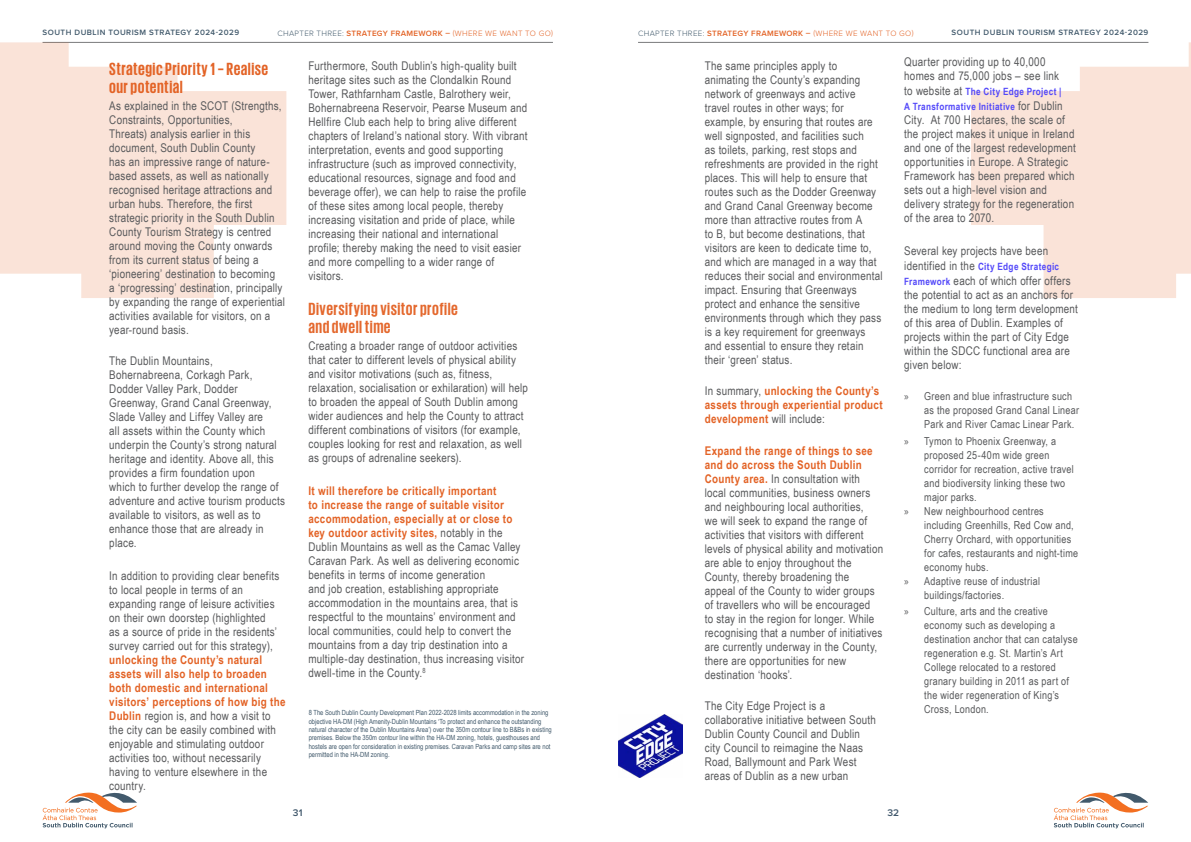
<style>
.page{position:relative;width:1191px;height:842px;background:#fff}
.page>*{position:absolute;margin:0;border:0;box-sizing:border-box;transform-origin:0 0}
.t1{font:700 18px/18px "KPMG";letter-spacing:.025em;color:#e36326}
.t2{font:700 18px/18px "KPMG";letter-spacing:.025em;color:#e4682d}
.t3{font:12px/14px "Arial Narrow";letter-spacing:.02em;color:#58595b}
.t4{font:700 12px/14px "Arial Narrow";letter-spacing:.025em;color:#e36326}
.t5{font:11px/14px "Arial Narrow";letter-spacing:.025em;color:#58595b}
.t6{font:700 10px/15px "Arial Narrow";letter-spacing:.035em;color:#5449f9}
.t7{font:600 10px "Proxima Nova";color:#41586c}
.t8{font:600 8px "Proxima Nova";letter-spacing:.04em;color:#e36326}
.t9{font:600 8px "Proxima Nova";letter-spacing:.06em;color:#425a6c}
.t10{font:7.1px/8.5px "Arial Narrow";color:#425a6c}
.s1{font-weight:300;color:#425a6c}
.s2{font-weight:300}
.s3{font-weight:400;color:#58595b}
.s4{font-weight:700;color:#e36326}
.s5{font-weight:400;font-size:12px;color:#58595b}
.s6{font-weight:700;font-size:10px;color:#5449f9}
.s7{font-family:"Myriad Pro"}
</style>
<div class="page">
<hr style="left:638px;top:42px;width:510px;height:1px;background:#58595b">
<hr style="left:43px;top:42px;width:510px;height:1px;background:#58595b">
<svg style="left:43px;top:792px;width:94px;height:36px"></svg>
<svg style="left:1053px;top:792px;width:95px;height:36px"></svg>
<svg style="left:0;top:42px;width:286px;height:256px;fill:#fae3d8"></svg>
<svg style="left:971px;top:42px;width:220px;height:256px;fill:#fae3d8"></svg>
<img style="left:618px;top:714px;width:64px;height:64px">
<p class="t9" style="left:43px;top:27px;width:198px">SOUTH DUBLIN TOURISM STRATEGY 2024-2029</p>
<p class="t8" style="left:277px;top:27px;width:277px"><span class="s1">CHAPTER THREE:</span> STRATEGY FRAMEWORK – <span class="s2">(WHERE WE WANT TO GO)</span></p>
<p class="t8" style="left:638px;top:27px;width:277px"><span class="s1">CHAPTER THREE:</span> STRATEGY FRAMEWORK – <span class="s2">(WHERE WE WANT TO GO)</span></p>
<p class="t9" style="left:951px;top:27px;width:198px">SOUTH DUBLIN TOURISM STRATEGY 2024-2029</p>
<p class="t3" style="left:705px;top:58px;width:179px">The same principles apply to animating the County’s expanding network of greenways and active travel routes in other ways; for example, by ensuring that routes are well signposted, and facilities such<br>as toilets, parking, rest stops and refreshments are provided in the right places. This will help to ensure that routes such as the Dodder Greenway and Grand Canal Greenway become more than attractive routes from A<br>to B, but become destinations, that visitors are keen to dedicate time to, and which are managed in a way that reduces their social and environmental impact. Ensuring that Greenways protect and enhance the sensitive environments through which they pass is a key requirement for greenways and essential to ensure they retain their ‘green’ status.</p>
<p class="t4" style="left:705px;top:383px;width:179px"><span class="s3">In summary,</span> unlocking the County’s assets through experiential product development <span class="s3">will include:</span></p>
<p class="t3" style="left:705px;top:443px;width:180px"><span class="s4">Expand the range of things to see and do across the South Dublin County area.</span> In consultation with local communities, business owners and neighbouring local authorities,<br>we will seek to expand the range of activities that visitors with different levels of physical ability and motivation are able to enjoy throughout the County, thereby broadening the<br>appeal of the County to wider groups of travellers who will be encouraged<br>to stay in the region for longer. While recognising that a number of initiatives are currently underway in the County, there are opportunities for new destination ‘hooks’.</p>
<p class="t3" style="left:705px;top:698px;width:173px">The City Edge Project is a collaborative initiative between South<br>Dublin County Council and Dublin city Council to reimagine the Naas<br>Road, Ballymount and Park West areas of Dublin as a new urban</p>
<p class="t3" style="left:904px;top:55px;width:156px">Quarter providing up to 40,000 homes and 75,000 jobs – see link</p>
<p class="t6" style="left:904px;top:84px;width:160px"><span class="s5">to website at</span> The City Edge Project |<br>A Transformative Initiative <span class="s5">for Dublin</span></p>
<p class="t3" style="left:904px;top:113px;width:173px">City. At 700 Hectares, the scale of the project makes it unique in Ireland and one of the largest redevelopment opportunities in Europe. A Strategic Framework has been prepared which sets out a high-level vision and delivery strategy for the regeneration of the area to 2070.</p>
<p class="t3" style="left:904px;top:243px;width:145px">Several key projects have been</p>
<p class="t6" style="left:904px;top:258px;width:156px"><span class="s5">identified in the</span> City Edge Strategic</p>
<p class="t3" style="left:904px;top:273px;width:175px"><span class="s6">Framework</span> each of which offer offers the potential to act as an anchors for the medium to long term development of this area of Dublin. Examples of projects within the part of City Edge within the SDCC functional area are given below:</p>
<p class="t5" style="left:924px;top:389px;width:156px;text-indent:-20px"><span class="s7">»</span> Green and blue infrastructure such as the proposed Grand Canal Linear<br>Park and River Camac Linear Park.</p>
<p class="t5" style="left:904px;top:434px;width:153px"><span class="s7">»</span> Tymon to Phoenix Greenway, a</p>
<p class="t5" style="left:924px;top:448px;width:127px">proposed 25-40m wide green</p>
<p class="t5" style="left:924px;top:462px;width:151px">corridor for recreation, active travel</p>
<p class="t5" style="left:924px;top:476px;width:143px">and biodiversity linking these two</p>
<p class="t5" style="left:924px;top:490px;width:54px">major parks.</p>
<p class="t5" style="left:904px;top:504px;width:141px"><span class="s7">»</span> New neighbourhood centres</p>
<p class="t5" style="left:924px;top:518px;width:151px">including Greenhills, Red Cow and,</p>
<p class="t5" style="left:924px;top:532px;width:149px">Cherry Orchard, with opportunities</p>
<p class="t5" style="left:924px;top:546px;width:155px">for cafes, restaurants and night-time</p>
<p class="t5" style="left:924px;top:560px;width:66px">economy hubs.</p>
<p class="t5" style="left:904px;top:574px;width:137px"><span class="s7">»</span> Adaptive reuse of industrial</p>
<p class="t5" style="left:924px;top:588px;width:81px">buildings/factories.</p>
<p class="t5" style="left:924px;top:604px;width:155px;text-indent:-20px"><span class="s7">»</span> Culture, arts and the creative economy such as developing a destination anchor that can catalyse regeneration e.g. St. Martin’s Art<br>College relocated to a restored granary building in 2011 as part of the wider regeneration of King’s<br>Cross, London.</p>
<p class="t3" style="left:308px;top:58px;width:220px">Furthermore, South Dublin’s high-quality built heritage sites such as the Clondalkin Round Tower, Rathfarnham Castle, Balrothery weir, Bohernabreena Reservoir, Pearse Museum and Hellfire Club each help to bring alive different chapters of Ireland’s national story. With vibrant interpretation, events and good supporting infrastructure (such as improved connectivity, educational resources, signage and food and beverage offer), we can help to raise the profile of these sites among local people, thereby increasing visitation and pride of place, while increasing their national and international profile; thereby making the need to visit easier and more compelling to a wider range of visitors.</p>
<h1 class="t2" style="left:308px;top:299px;width:151px">Diversifying visitor profile and dwell time</h1>
<p class="t3" style="left:308px;top:338px;width:221px">Creating a broader range of outdoor activities that cater to different levels of physical ability and visitor motivations (such as, fitness, relaxation, socialisation or exhilaration) will help to broaden the appeal of South Dublin among wider audiences and help the County to attract different combinations of visitors (for example, couples looking for rest and relaxation, as well as groups of adrenaline seekers).</p>
<p class="t3" style="left:308px;top:483px;width:217px"><span class="s4">It will therefore be critically important<br>to increase the range of suitable visitor accommodation, especially at or close to key outdoor activity sites,</span> notably in the Dublin Mountains as well as the Camac Valley Caravan Park. As well as delivering economic benefits in terms of income generation<br>and job creation, establishing appropriate accommodation in the mountains area, that is respectful to the mountains’ environment and local communities, could help to convert the mountains from a day trip destination into a multiple-day destination, thus increasing visitor dwell-time in the County.<sup>8</sup></p>
<p class="t10" style="left:309px;top:708px;width:244px">8 The South Dublin County Development Plan 2022-2028 limits accommodation in the zoning objective HA-DM (High Amenity-Dublin Mountains ‘To protect and enhance the outstanding natural character of the Dublin Mountains Area’) over the 350m contour line to B&amp;Bs in existing premises. Below the 350m contour line within the HA-DM zoning, hotels, guesthouses and hostels are open for consideration in existing premises. Caravan Parks and camp sites are not permitted in the HA-DM zoning.</p>
<h1 class="t1" style="left:109px;top:59px;width:160px">Strategic Priority 1 – Realise our potential</h1>
<p class="t3" style="left:109px;top:98px;width:177px">As explained in the SCOT (Strengths, Constraints, Opportunities,<br>Threats) analysis earlier in this document, South Dublin County<br>has an impressive range of nature&shy;based assets, as well as nationally recognised heritage attractions and urban hubs. Therefore, the first strategic priority in the South Dublin County Tourism Strategy is centred around moving the County onwards from its current status of being a ‘pioneering’ destination to becoming<br>a ‘progressing’ destination, principally by expanding the range of experiential activities available for visitors, on a year-round basis.</p>
<p class="t3" style="left:109px;top:353px;width:177px">The Dublin Mountains,<br>Bohernabreena, Corkagh Park,<br>Dodder Valley Park, Dodder<br>Greenway, Grand Canal Greenway,<br>Slade Valley and Liffey Valley are<br>all assets within the County which underpin the County’s strong natural heritage and identity. Above all, this provides a firm foundation upon<br>which to further develop the range of adventure and active tourism products available to visitors, as well as to enhance those that are already in place.</p>
<p class="t3" style="left:109px;top:568px;width:172px">In addition to providing clear benefits to local people in terms of an expanding range of leisure activities on their own doorstep (highlighted<br>as a source of pride in the residents’ survey carried out for this strategy),</p>
<p class="t3" style="left:109px;top:652px;width:178px"><span class="s4">unlocking the County’s natural assets will also help to broaden both domestic and international visitors’ perceptions of how big the<br>Dublin</span> region is, and how a visit to the city can be easily combined with enjoyable and stimulating outdoor activities too, without necessarily having to venture elsewhere in the country.</p>
<p class="t7" style="left:293px;top:806px;width:11px">31</p>
<p class="t7" style="left:887px;top:806px;width:13px">32</p>
</div>
